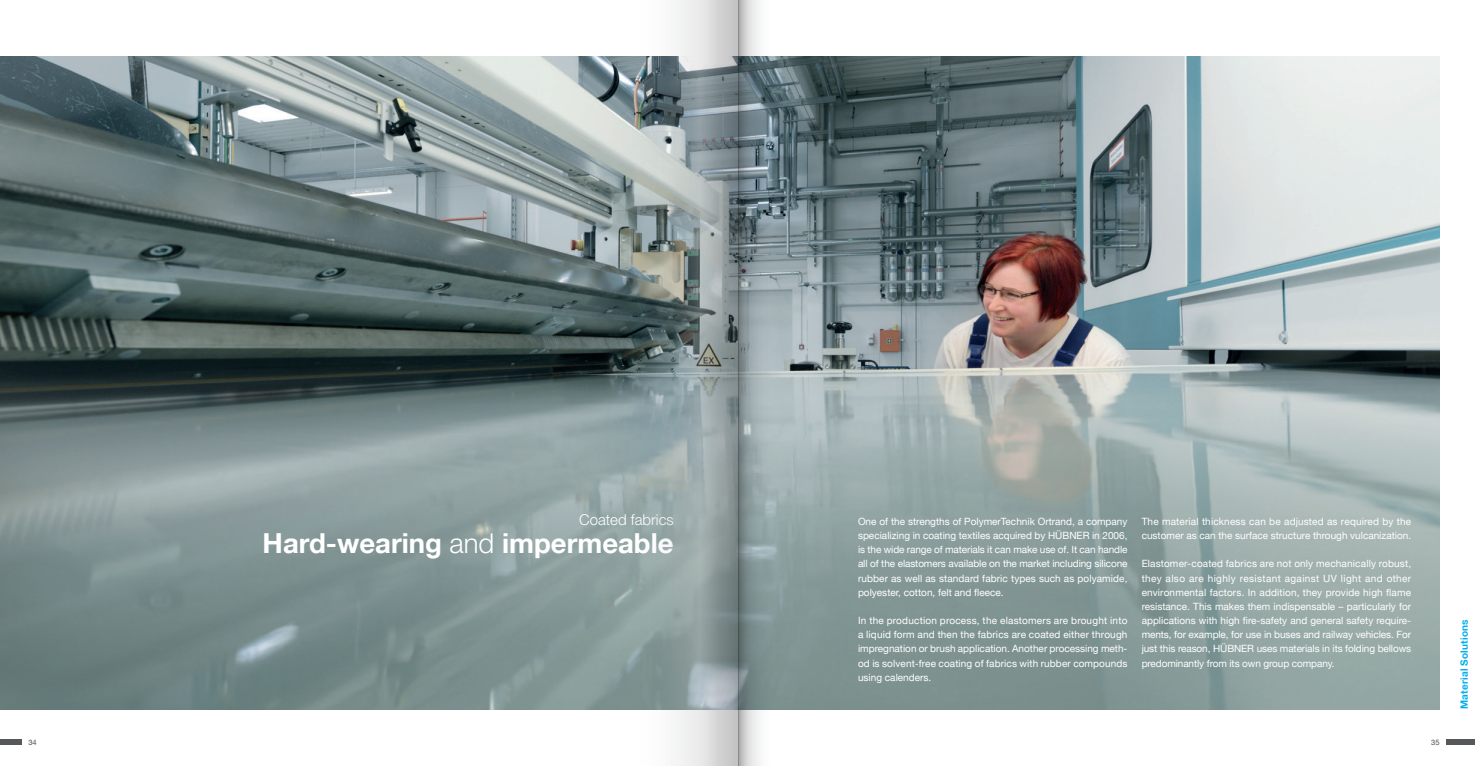
<style>
.page{position:relative;width:1475px;height:766px;background:#fff}
.page>*{position:absolute;margin:0;border:0;box-sizing:border-box;transform-origin:0 0}
.t1{font:700 27.5px "Helvetica Neue LT";color:#fff}
.t2{font:300 15px "Helvetica Neue LT Pro";color:#fff}
.t3{font:10px/14.1px "Helvetica Neue LT";color:#fff;text-align:justify}
.t4{font:700 10px "Helvetica Neue LT";letter-spacing:.025em;color:#00aeef}
.t5{font:7.5px "Helvetica Neue LT";color:#4b4c4d}
.s1{font-family:"Helvetica Neue LT Pro";font-weight:300}
</style>
<div class="page">
<img style="left:0;top:57px;width:1439px;height:652px">
<div style="left:0;top:739px;width:21px;height:5px;background:#57585a"></div>
<div style="left:1446px;top:739px;width:28px;height:5px;background:#57585a"></div>
<svg style="left:744px;top:0;width:29px;height:765px;background:#95a3a7"></svg>
<svg style="left:631px;top:0;width:113px;height:765px;background:#97a2a3"></svg>
<p class="t5" style="left:28px;top:737px;width:10px">34</p>
<h2 class="t2" style="left:579px;top:510px;width:96px">Coated fabrics</h2>
<h1 class="t1" style="left:262px;top:526px;width:412px">Hard-wearing <span class="s1">and</span> impermeable</h1>
<p class="t3" style="left:857px;top:514px;width:271px">One of the strengths of PolymerTechnik Ortrand, a company specializing in coating textiles acquired by HÜBNER in 2006, is the wide range of materials it can make use of. It can handle all of the elastomers available on the market including silicone rubber as well as standard fabric types such as polyamide, polyester, cotton, felt and fleece.</p>
<p class="t3" style="left:857px;top:613px;width:271px">In the production process, the elastomers are brought into a liquid form and then the fabrics are coated either through impregnation or brush application. Another processing meth&shy;od is solvent-free coating of fabrics with rubber compounds using calenders.</p>
<p class="t3" style="left:1141px;top:514px;width:271px">The material thickness can be adjusted as required by the customer as can the surface structure through vulcanization.</p>
<p class="t3" style="left:1141px;top:556px;width:271px">Elastomer-coated fabrics are not only mechanically robust, they also are highly resistant against UV light and other environmental factors. In addition, they provide high flame resistance. This makes them indispensable – particularly for applications with high fire-safety and general safety require&shy;ments, for example, for use in buses and railway vehicles. For just this reason, HÜBNER uses materials in its folding bellows predominantly from its own group company.</p>
<p class="t5" style="left:1430px;top:737px;width:10px">35</p>
<p class="t4" style="left:1457px;top:709px;width:91px;rotate:-90deg">Material Solutions</p>
</div>
